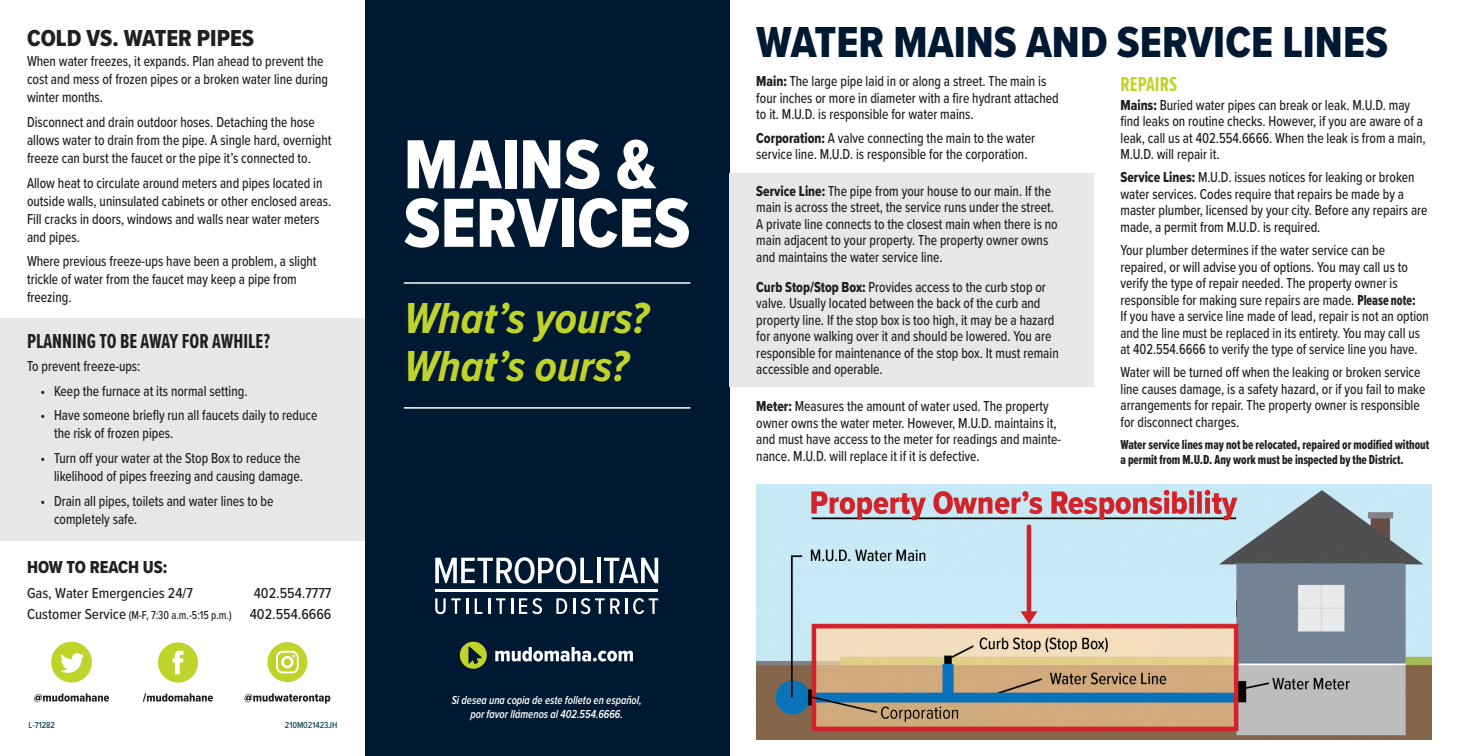
<style>
.page{position:relative;width:1458px;height:756px;background:#fff}
.page>*{position:absolute;margin:0;border:0;box-sizing:border-box;transform-origin:0 0}
.t1{font:72px/58.5px "Proxima Nova Cond Extrabld";color:#fff}
.t2{font:45px "Proxima Nova Cond Extrabld";color:#001932}
.t3{font:italic 700 45px/48px "Proxima Nova Cond";color:#c0d32b}
.t4{font:24px "Proxima Nova Cond Extrabld";color:#231f20}
.t5{font:700 21px "Proxima Nova Ex Cn";color:#231f20}
.t6{font:700 21px "Proxima Nova Ex Cn";color:#c0d32b}
.t7{font:18px "Proxima Nova Cond Extrabld";color:#231f20}
.t8{font:500 15px/16.5px "Proxima Nova Cond";color:#231f20;scale:.9 1}
.t9{font:500 15px "Proxima Nova Cond";color:#231f20}
.t10{font:13.5px/15px "Proxima Nova Ex Cn Extrabld";color:#231f20;scale:.94 1}
.t11{font:italic 600 12px/14.4px "Proxima Nova Cond";color:#fff;text-align:center;scale:.9 1}
.t12{font:500 9px "Proxima Nova Cond";color:#003b4d}
.s1{font-size:12px}
.s2{font-family:"Proxima Nova Cond Extrabld";font-weight:400}
.s3{font-family:"Proxima Nova Ex Cn Extrabld";font-weight:400}
</style>
<div class="page">
<div style="left:365px;top:0;width:364px;height:756px;background:#001932"></div>
<div style="left:0;top:318px;width:364px;height:223px;background:#e6e7e9"></div>
<div style="left:729px;top:173px;width:365px;height:214px;background:#e6e7e9"></div>
<svg style="left:143px;top:693px;width:70px;height:9px"></svg>
<svg style="left:34px;top:693px;width:75px;height:9px"></svg>
<svg style="left:245px;top:693px;width:85px;height:11px"></svg>
<img style="left:757px;top:485px;width:674px;height:254px">
<svg style="left:435px;top:598px;width:26px;height:16px"></svg>
<hr style="left:466px;top:598px;width:3px;height:16px;background:#fff">
<svg style="left:475px;top:598px;width:7px;height:16px"></svg>
<svg style="left:488px;top:598px;width:2px;height:16px"></svg>
<svg style="left:496px;top:598px;width:9px;height:16px"></svg>
<svg style="left:511px;top:598px;width:2px;height:16px"></svg>
<svg style="left:519px;top:598px;width:23px;height:16px"></svg>
<svg style="left:556px;top:598px;width:11px;height:16px"></svg>
<hr style="left:573px;top:598px;width:3px;height:16px;background:#fff">
<svg style="left:581px;top:598px;width:39px;height:16px"></svg>
<hr style="left:625px;top:598px;width:3px;height:16px;background:#fff">
<svg style="left:633px;top:598px;width:25px;height:16px"></svg>
<hr style="left:435px;top:590px;width:223px;height:2px;background:#fff">
<svg style="left:435px;top:557px;width:158px;height:27px"></svg>
<hr style="left:597px;top:558px;width:3px;height:25px;background:#fff">
<svg style="left:604px;top:558px;width:54px;height:25px"></svg>
<svg style="left:460px;top:642px;width:27px;height:27px"></svg>
<svg style="left:495px;top:647px;width:138px;height:15px"></svg>
<hr style="left:404px;top:282px;width:286px;height:2px;background:#fff">
<hr style="left:404px;top:407px;width:286px;height:2px;background:#fff">
<svg style="left:267px;top:642px;width:40px;height:40px"></svg>
<svg style="left:158px;top:642px;width:40px;height:41px"></svg>
<svg style="left:51px;top:642px;width:41px;height:41px"></svg>
<p class="t4" style="left:27px;top:20px;width:229px">COLD VS. WATER PIPES</p>
<p class="t8" style="left:27px;top:52px;width:336px;line-height:18px">When water freezes, it expands. Plan ahead to prevent the cost and mess of frozen pipes or a broken water line during winter months.</p>
<p class="t8" style="left:27px;top:112px;width:340px;line-height:18px">Disconnect and drain outdoor hoses. Detaching the hose allows water to drain from the pipe. A single hard, overnight freeze can burst the faucet or the pipe it’s connected to.</p>
<p class="t8" style="left:27px;top:173px;width:339px;line-height:18px">Allow heat to circulate around meters and pipes located in outside walls, uninsulated cabinets or other enclosed areas.<br>Fill cracks in doors, windows and walls near water meters and pipes.</p>
<p class="t8" style="left:27px;top:252px;width:323px;line-height:18px">Where previous freeze-ups have been a problem, a slight trickle of water from the faucet may keep a pipe from freezing.</p>
<p class="t5" style="left:27px;top:326px;width:245px">PLANNING TO BE AWAY FOR AWHILE?</p>
<p class="t8" style="left:27px;top:357px;width:128px">To prevent freeze-ups:</p>
<p class="t8" style="left:40px;top:382px;width:232px">• Keep the furnace at its normal setting.</p>
<p class="t8" style="left:54px;top:406px;width:294px;line-height:18px;text-indent:-14px">• Have someone briefly run all faucets daily to reduce the risk of frozen pipes.</p>
<p class="t8" style="left:40px;top:449px;width:293px;line-height:18px;text-align:right">• Turn off your water at the Stop Box to reduce the likelihood of pipes freezing and causing damage.</p>
<p class="t8" style="left:54px;top:491px;width:245px;line-height:18px;text-indent:-14px">• Drain all pipes, toilets and water lines to be completely safe.</p>
<p class="t7" style="left:27px;top:554px;width:142px">HOW TO REACH US:</p>
<p class="t9" style="left:27px;top:582px;width:167px">Gas, Water Emergencies 24/7</p>
<p class="t9" style="left:254px;top:582px;width:79px">402.554.7777</p>
<p class="t9" style="left:27px;top:603px;width:306px">Customer Service <span class="s1">(M-F, 7:30 a.m.-5:15 p.m.)</span> 402.554.6666</p>
<p class="t12" style="left:28px;top:718px;width:28px">L-71282</p>
<p class="t12" style="left:285px;top:718px;width:54px">210M021423JH</p>
<p class="t1" style="left:404px;top:134px;width:288px">MAINS &amp;<br>SERVICES</p>
<p class="t3" style="left:404px;top:293px;width:246px">What’s yours?<br>What’s ours?</p>
<p class="t2" style="left:756px;top:9px;width:633px">WATER MAINS AND SERVICE LINES</p>
<p class="t8" style="left:756px;top:73px;width:338px"><span class="s2">Main:</span> The large pipe laid in or along a street. The main is four inches or more in diameter with a fire hydrant attached to it. M.U.D. is responsible for water mains.</p>
<p class="t8" style="left:756px;top:129px;width:312px"><span class="s2">Corporation:</span> A valve connecting the main to the water service line. M.U.D. is responsible for the corporation.</p>
<p class="t8" style="left:756px;top:182px;width:337px"><span class="s2">Service Line:</span> The pipe from your house to our main. If the main is across the street, the service runs under the street.<br>A private line connects to the closest main when there is no main adjacent to your property. The property owner owns and maintains the water service line.</p>
<p class="t8" style="left:756px;top:278px;width:338px"><span class="s2">Curb Stop/Stop Box:</span> Provides access to the curb stop or valve. Usually located between the back of the curb and property line. If the stop box is too high, it may be a hazard for anyone walking over it and should be lowered. You are responsible for maintenance of the stop box. It must remain accessible and operable.</p>
<p class="t8" style="left:756px;top:397px;width:340px"><span class="s2">Meter:</span> Measures the amount of water used. The property owner owns the water meter. However, M.U.D. maintains it, and must have access to the meter for readings and mainte&shy;nance. M.U.D. will replace it if it is defective.</p>
<p class="t6" style="left:1120px;top:69px;width:58px">REPAIRS</p>
<p class="t8" style="left:1120px;top:96px;width:341px"><span class="s2">Mains:</span> Buried water pipes can break or leak. M.U.D. may find leaks on routine checks. However, if you are aware of a leak, call us at 402.554.6666. When the leak is from a main, M.U.D. will repair it.</p>
<p class="t8" style="left:1120px;top:169px;width:343px"><span class="s2">Service Lines:</span> M.U.D. issues notices for leaking or broken water services. Codes require that repairs be made by a master plumber, licensed by your city. Before any repairs are made, a permit from M.U.D. is required.</p>
<p class="t8" style="left:1120px;top:241px;width:344px">Your plumber determines if the water service can be repaired, or will advise you of options. You may call us to verify the type of repair needed. The property owner is responsible for making sure repairs are made. <span class="s3">Please note:<br></span>If you have a service line made of lead, repair is not an option and the line must be replaced in its entirety. You may call us at 402.554.6666 to verify the type of service line you have.</p>
<p class="t8" style="left:1120px;top:364px;width:340px">Water will be turned off when the leaking or broken service line causes damage, is a safety hazard, or if you fail to make arrangements for repair. The property owner is responsible for disconnect charges.</p>
<p class="t10" style="left:1120px;top:437px;width:330px">Water service lines may not be relocated, repaired or modified without a permit from M.U.D. Any work must be inspected by the District.</p>
<p class="t11" style="left:452px;top:692px;width:213px">Si desea una copia de este folleto en español, por favor llámenos al 402.554.6666.</p>
</div>
